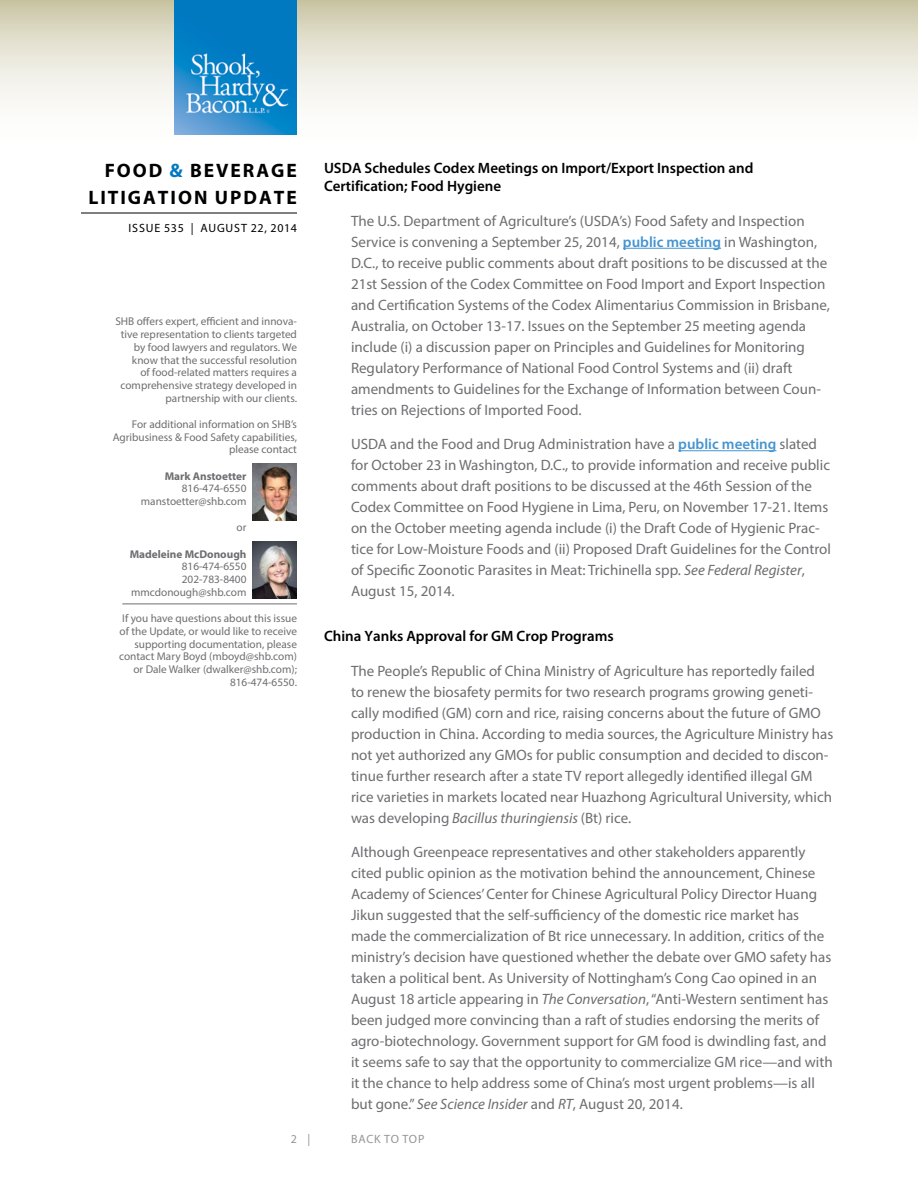
<style>
.page{position:relative;width:918px;height:1188px;background:#fff}
.page>*{position:absolute;margin:0;border:0;box-sizing:border-box;transform-origin:0 0}
.t1{font:700 19.5px/27px "Myriad Pro";letter-spacing:.1em;color:#000}
.t2{font:15px/21px "Myriad Pro";color:#6d6e71}
.t3{font:600 15px/18px "Myriad Pro";color:#000}
.t4{font:12px "Myriad Pro";letter-spacing:.05em;color:#000}
.t5{font:12px "Myriad Pro";color:#939598}
.t6{font:11.25px/12.8px "Myriad Pro";color:#6d6e71;text-align:right}
.t7{font:700 11.25px "Myriad Pro";color:#6d6e71}
.s1{color:#0079c1}
.s2{font-weight:600;color:#4594d0}
.s3{font-style:italic}
</style>
<div class="page">
<svg style="left:0;top:0;width:918px;height:135px"></svg>
<hr style="left:81px;top:213px;width:216px;height:1px;background:#000">
<img style="left:175px;top:0;width:122px;height:135px">
<hr style="left:623px;top:248px;width:98px;height:1px;background:#4594d0">
<hr style="left:678px;top:450px;width:98px;height:1px;background:#4594d0">
<hr style="left:122px;top:604px;width:175px;height:1px;background:#6d6e71">
<img style="left:253px;top:541px;width:44px;height:57px">
<img style="left:253px;top:464px;width:44px;height:57px">
<h1 class="t1" style="left:88px;top:156px;width:210px;text-indent:16px">Food <span class="s1">&amp;</span> Beverage<br>Litigation UPDATE</h1>
<p class="t4" style="left:129px;top:221px;width:170px">Issue 535 | AUGUST 22, 2014</p>
<p class="t6" style="left:115px;top:315px;width:183px">SHB offers expert, efficient and innova&shy;tive representation to clients targeted by food lawyers and regulators. We know that the successful resolution<br>of food-related matters requires a comprehensive strategy developed in partnership with our clients.</p>
<p class="t6" style="left:113px;top:418px;width:186px">For additional information on SHB’s<br>Agribusiness &amp; Food Safety capabilities, please contact</p>
<p class="t7" style="left:165px;top:469px;width:83px">Mark Anstoetter</p>
<p class="t6" style="left:141px;top:482px;width:107px">816-474-6550 manstoetter@shb.com</p>
<p class="t6" style="left:237px;top:521px;width:11px">or</p>
<p class="t7" style="left:130px;top:547px;width:118px">Madeleine McDonough</p>
<p class="t6" style="left:131px;top:560px;width:117px">816-474-6550<br>202-783-8400 mmcdonough@shb.com</p>
<p class="t6" style="left:119px;top:612px;width:179px">If you have questions about this issue of the Update, or would like to receive supporting documentation, please contact Mary Boyd (mboyd@shb.com) or Dale Walker (dwalker@shb.com);<br>816-474-6550.</p>
<p class="t5" style="left:291px;top:1132px;width:21px">2 |</p>
<p class="t3" style="left:324px;top:159px;width:431px">USDA Schedules Codex Meetings on Import/Export Inspection and<br>Certification; Food Hygiene</p>
<p class="t2" style="left:351px;top:210px;width:480px">The U.S. Department of Agriculture’s (US DA’s) Food Safety and Inspection Service is convening a September 25, 2014, <span class="s2">public meeting</span> in Washington, D.C., to receive public comments about draft positions to be discussed at the 21st Session of the Codex Committee on Food Import and Export Inspection and Certification Systems of the Codex Alimentarius Commission in Brisbane, Australia, on October 13-17. Issues on the September 25 meeting agenda include (i) a discussion paper on Principles and Guidelines for Monitoring Regulatory Performance of National Food Control Systems and (ii) draft amendments to Guidelines for the Exchange of Information between Coun&shy;tries on Rejections of Imported Food.</p>
<p class="t2" style="left:351px;top:433px;width:482px">USDA and the Food and Drug Administration have a <span class="s2">public meeting</span> slated for October 23 in Washington, D.C., to provide information and receive public comments about draft positions to be discussed at the 46th Session of the Codex Committee on Food Hygiene in Lima, Peru, on November 17-21. Items on the October meeting agenda include (i) the Draft Code of Hygienic Prac&shy;tice for Low-Moisture Foods and (ii) Proposed Draft Guidelines for the Control of Specific Zoonotic Parasites in Meat: Trichinella spp. <span class="s3">See Federal Register</span>, August 15, 2014.</p>
<p class="t3" style="left:324px;top:627px;width:291px">China Yanks Approval for GM Crop Programs</p>
<p class="t2" style="left:351px;top:660px;width:484px">The People’s Republic of China Ministry of Agriculture has reportedly failed<br>to renew the biosafety permits for two research programs growing geneti&shy;cally modified (GM) corn and rice, raising concerns about the future of GMO production in China. According to media sources, the Agriculture Ministry has not yet authorized any GMOs for public consumption and decided to discon&shy;tinue further research after a state TV report allegedly identified illegal GM rice varieties in markets located near Huazhong Agricultural University, which was developing <span class="s3">Bacillus thuringiensis</span> (Bt) rice.</p>
<p class="t2" style="left:351px;top:841px;width:483px">Although Greenpeace representatives and other stakeholders apparently cited public opinion as the motivation behind the announcement, Chinese Academy of Sciences’ Center for Chinese Agricultural Policy Director Huang Jikun suggested that the self-sufficiency of the domestic rice market has made the commercialization of Bt rice unnecessary. In addition, critics of the ministry’s decision have questioned whether the debate over GMO safety has taken a political bent. As University of Nottingham’s Cong Cao opined in an August 18 article appearing in <span class="s3">The Conversation</span>, “Anti-Western sentiment has been judged more convincing than a raft of studies endorsing the merits of agro-biotechnology. Government support for GM food is dwindling fast, and it seems safe to say that the opportunity to commercialize GM rice—and with it the chance to help address some of China’s most urgent problems—is all but gone.” <span class="s3">See Science Insider</span> and <span class="s3">RT</span>, August 20, 2014.</p>
<p class="t5" style="left:351px;top:1132px;width:9px">bac</p>
<p class="t5" style="left:374px;top:1132px;width:37px">k to top</p>
</div>
